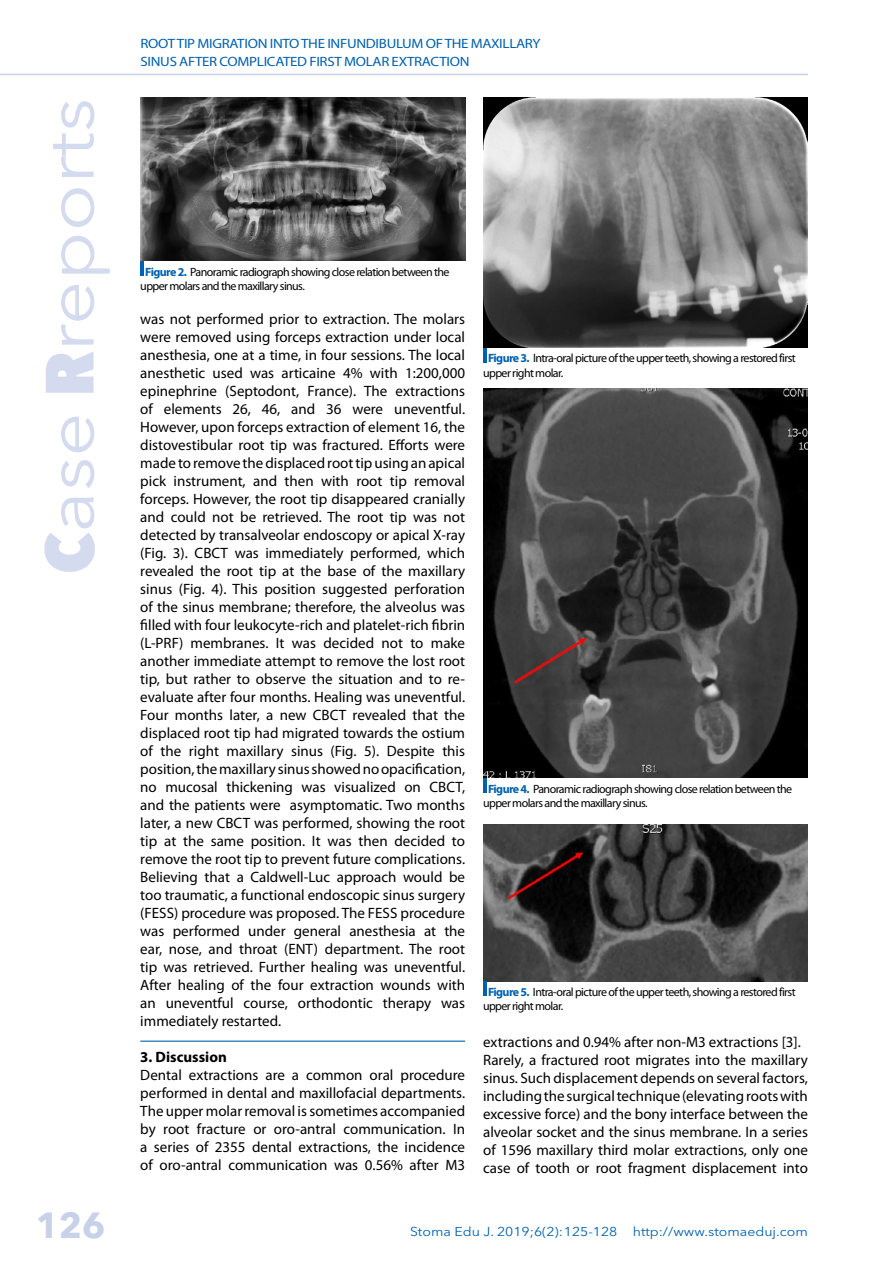
<style>
.page{position:relative;width:893px;height:1263px;background:#fff}
.page>*{position:absolute;margin:0;border:0;box-sizing:border-box;transform-origin:0 0}
.t1{font:67.5px "Avenir Next LT Pro";color:#d4dbef;scale:1.15 1}
.t2{font:700 36px "Avenir Next LT Pro";color:#c7d1ea}
.t3{font:15px/18px "Myriad Pro";color:#000;text-align:justify}
.t4{font:700 15px "Myriad Pro";color:#000}
.t5{font:13.5px/18px "Myriad Pro";letter-spacing:-.02em;color:#0061af;scale:1.11 1}
.t6{font:12.75px "Avenir Next LT Pro";color:#0061af;scale:1.11 1}
.t7{font:12px/14.4px "Myriad Pro";letter-spacing:-.05em;color:#000}
.s1{font-weight:800;font-stretch:condensed}
.s2{font-weight:700;color:#0061af}
</style>
<div class="page">
<hr style="left:0;top:74px;width:808px;height:1px;background:#c7d1ea">
<hr style="left:140px;top:1040px;width:325px;height:2px;background:#0061af">
<hr style="left:140px;top:261px;width:4px;height:15px;background:#0061af">
<img style="left:140px;top:98px;width:325px;height:163px">
<img style="left:483px;top:98px;width:325px;height:249px">
<hr style="left:483px;top:348px;width:4px;height:14px;background:#0061af">
<img style="left:483px;top:389px;width:325px;height:388px">
<hr style="left:483px;top:778px;width:4px;height:15px;background:#0061af">
<img style="left:483px;top:824px;width:325px;height:157px">
<hr style="left:483px;top:981px;width:4px;height:15px;background:#0061af">
<h1 class="t1" style="left:30px;top:574px;width:415px;rotate:-90deg"><span class="s1">C</span>ase <span class="s1">R</span>reports</h1>
<h2 class="t2" style="left:36px;top:1204px;width:71px">126</h2>
<p class="t5" style="left:140px;top:35px;width:362px">ROOT TIP MIGRATION INTO THE INFUNDIBULUM OF THE MAXILLARY<br>SINUS AFTER COMPLICATED FIRST MOLAR EXTRACTION</p>
<p class="t7" style="left:140px;top:264px;width:311px;text-indent:5px"><span class="s2">Figure 2.</span> Panoramic radiograph showing close relation between the upper molars and the maxillary sinus.</p>
<p class="t3" style="left:140px;top:310px;width:326px">was not performed prior to extraction. The molars were removed using forceps extraction under local anesthesia, one at a time, in four sessions. The local anesthetic used was articaine 4% with 1:200,000 epinephrine (Septodont, France). The extractions of elements 26, 46, and 36 were uneventful.<br>However, upon forceps extraction of element 16, the distovestibular root tip was fractured. Efforts were made to remove the displaced root tip using an apical pick instrument, and then with root tip removal forceps. However, the root tip disappeared cranially and could not be retrieved. The root tip was not detected by transalveolar endoscopy or apical X-ray (Fig. 3). CBCT was immediately performed, which revealed the root tip at the base of the maxillary sinus (Fig. 4). This position suggested perforation of the sinus membrane; therefore, the alveolus was filled with four leukocyte-rich and platelet-rich fibrin (L-PRF) membranes. It was decided not to make another immediate attempt to remove the lost root tip, but rather to observe the situation and to re&shy;evaluate after four months. Healing was uneventful.<br>Four months later, a new CBCT revealed that the displaced root tip had migrated towards the ostium of the right maxillary sinus (Fig. 5). Despite this position, the maxillary sinus showed no opacification, no mucosal thickening was visualized on CBCT, and the patients were asymptomatic. Two months later, a new CBCT was performed, showing the root tip at the same position. It was then decided to remove the root tip to prevent future complications.<br>Believing that a Caldwell-Luc approach would be too traumatic, a functional endoscopic sinus surgery (FESS) procedure was proposed. The FESS procedure was performed under general anesthesia at the ear, nose, and throat (ENT) department. The root tip was retrieved. Further healing was uneventful.<br>After healing of the four extraction wounds with an uneventful course, orthodontic therapy was immediately restarted.</p>
<p class="t4" style="left:140px;top:1048px;width:88px">3. Discussion</p>
<p class="t3" style="left:140px;top:1066px;width:326px">Dental extractions are a common oral procedure performed in dental and maxillofacial departments.<br>The upper molar removal is sometimes accompanied by root fracture or oro-antral communication. In a series of 2355 dental extractions, the incidence of oro-antral communication was 0.56% after M3</p>
<p class="t7" style="left:483px;top:351px;width:314px;text-indent:5px"><span class="s2">Figure 3.</span> Intra-oral picture of the upper teeth, showing a restored first upper right molar.</p>
<p class="t7" style="left:483px;top:781px;width:311px;text-indent:5px"><span class="s2">Figure 4.</span> Panoramic radiograph showing close relation between the upper molars and the maxillary sinus.</p>
<p class="t7" style="left:483px;top:984px;width:314px;text-indent:5px"><span class="s2">Figure 5.</span> Intra-oral picture of the upper teeth, showing a restored first upper right molar.</p>
<p class="t3" style="left:483px;top:1032px;width:326px;text-align:left">extractions and 0.94% after non-M3 extractions [3].<br>Rarely, a fractured root migrates into the maxillary sinus. Such displacement depends on several factors, including the surgical technique (elevating roots with excessive force) and the bony interface between the alveolar socket and the sinus membrane. In a series of 1596 maxillary third molar extractions, only one case of tooth or root fragment displacement into</p>
<p class="t6" style="left:410px;top:1223px;width:188px">Stoma Edu J. 2019;6(2):125-128</p>
<p class="t6" style="left:633px;top:1223px;width:159px">http://www.stomaeduj.com</p>
</div>
